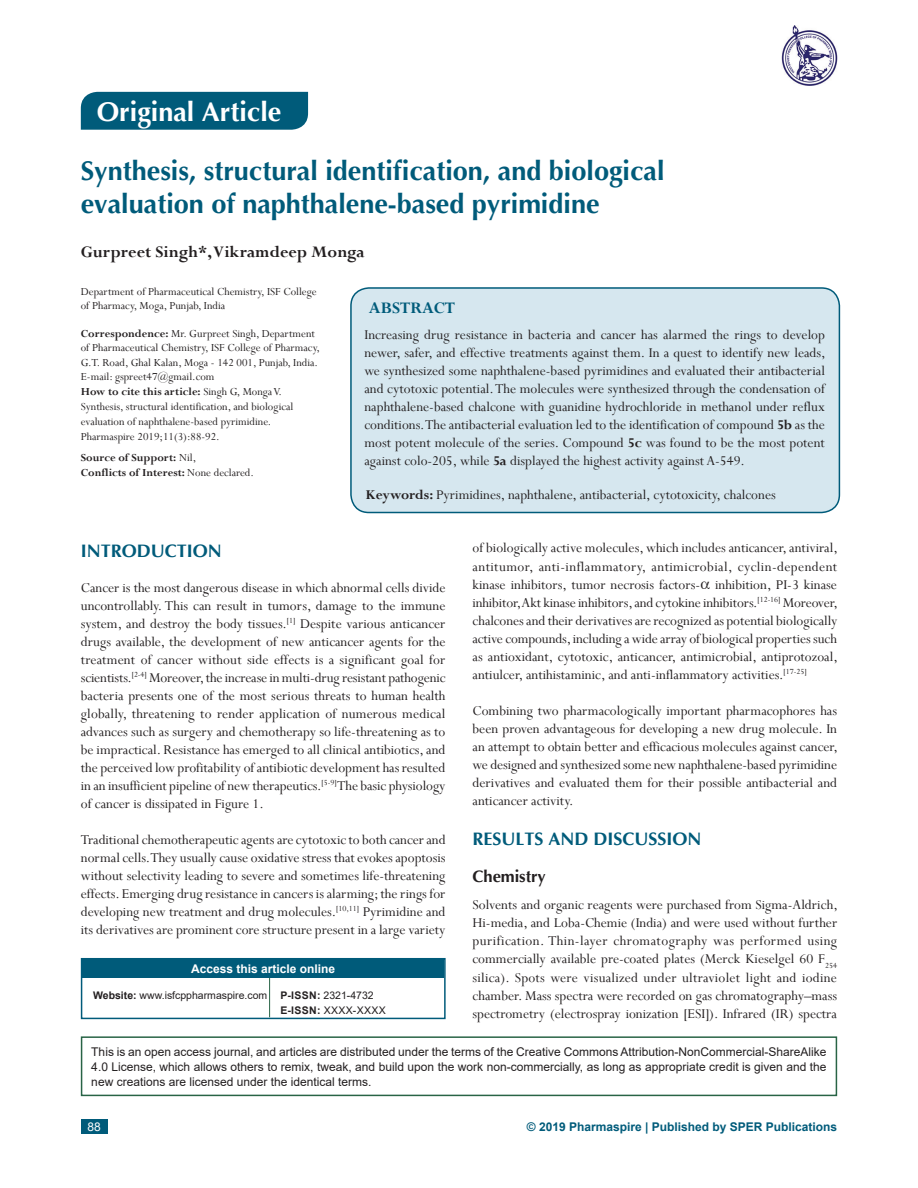
<style>
.page{position:relative;width:918px;height:1188px;background:#fff}
.page>*{position:absolute;margin:0;border:0;box-sizing:border-box;transform-origin:0 0}
.AT{font:700 27px/32.4px "Optima";color:#005b7a}
.AH{font:700 27px "Optima";color:#fff}
.t1{font:700 18px "Optima";color:#005b7a}
.AU{font:700 18px "Perpetua";color:#231f20}
.ABSH{font:700 18px "Perpetua";color:#005b7a}
.t2{font:700 16.5px "Optima";color:#231f20}
.TX{font:15px/18px "Perpetua";color:#231f20;text-align:justify}
.ABS{font:15px/18px "Perpetua";color:#231f20;text-align:justify}
.KWD{font:15px "Perpetua";color:#231f20}
.CMD{font:12px/15px "Arial";color:#231f20;text-align:justify}
.ADD{font:12px/14.4px "Perpetua";color:#231f20}
.HTC{font:12px/15px "Perpetua";color:#231f20}
.AFF{font:12px/14.4px "Perpetua";color:#231f20}
.HTC-2{font:700 12px/15px "Perpetua";color:#231f20}
.t3{font:700 12px "Arial";color:#005b7a}
.ATAO{font:700 12px "Arial";color:#fff}
.t4{font:12px "Arial";color:#fff}
.WEB{font:10.5px/14.2px "Arial";color:#231f20}
.s1{font-weight:700}
.s2{font-weight:400}
</style>
<div class="page">
<div style="left:81px;top:1120px;width:27px;height:14px;background:#005b7a"></div>
<div style="left:351px;top:288px;width:488px;height:225px;background:#d6e7ef;border-radius:18px"></div>
<div style="left:350px;top:287px;width:490px;height:226px;border:2px solid #005b7a;border-radius:18px"></div>
<div style="left:81px;top:1036px;width:756px;height:60px;border:2px solid #286446"></div>
<div style="left:81px;top:92px;width:227px;height:38px;background:#005b7a"></div>
<div style="left:83px;top:960px;width:361px;height:18px;background:#005b7a"></div>
<hr style="left:269px;top:978px;width:1px;height:39px;background:#286446">
<div style="left:81px;top:958px;width:365px;height:61px;border:2px solid #005b7a"></div>
<img style="left:782px;top:26px;width:55px;height:59px">
<p class="AH" style="left:97px;top:95px;width:186px">Original Article</p>
<p class="AT" style="left:81px;top:155px;width:585px">Synthesis, structural identification, and biological evaluation of naphthalene-based pyrimidine</p>
<p class="AU" style="left:81px;top:241px;width:286px">Gurpreet Singh*, Vikramdeep Monga</p>
<p class="AFF" style="left:81px;top:284px;width:237px">Department of Pharmaceutical Chemistry, ISF College of Pharmacy, Moga, Punjab, India</p>
<p class="ADD" style="left:81px;top:326px;width:241px"><span class="s1">Correspondence:</span> Mr. Gurpreet Singh, Department of Pharmaceutical Chemistry, ISF College of Pharmacy, G.T. Road, Ghal Kalan, Moga - 142 001, Punjab, India.<br>E-mail: gspreet47@gmail.com</p>
<p class="HTC" style="left:81px;top:384px;width:214px"><span class="s1">How to cite this article:</span> Singh G, Monga V.<br>Synthesis, structural identification, and biological evaluation of naphthalene-based pyrimidine.<br>Pharmaspire 2019;11(3):88-92.</p>
<p class="HTC-2" style="left:81px;top:450px;width:175px">Source of Support: <span class="s2">Nil,<br></span>Conflicts of Interest: <span class="s2">None declared.</span></p>
<p class="ABSH" style="left:369px;top:296px;width:88px">ABSTRACT</p>
<p class="ABS" style="left:364px;top:326px;width:463px">Increasing drug resistance in bacteria and cancer has alarmed the rings to develop newer, safer, and effective treatments against them. In a quest to identify new leads, we synthesized some naphthalene-based pyrimidines and evaluated their antibacterial and cytotoxic potential. The molecules were synthesized through the condensation of naphthalene-based chalcone with guanidine hydrochloride in methanol under reflux conditions. The antibacterial evaluation led to the identification of compound <span class="s1">5b</span> as the most potent molecule of the series. Compound <span class="s1">5c</span> was found to be the most potent against colo-205, while <span class="s1">5a</span> displayed the highest activity against A-549.</p>
<p class="KWD" style="left:366px;top:485px;width:411px"><span class="s1">Keywords:</span> Pyrimidines, naphthalene, antibacterial, cytotoxicity, chalcones</p>
<p class="TX" style="left:473px;top:539px;width:367px">of biologically active molecules, which includes anticancer, antiviral, antitumor, anti-inflammatory, antimicrobial, cyclin-dependent kinase inhibitors, tumor necrosis factors- inhibition, PI-3 kinase inhibitor, Akt kinase inhibitors, and cytokine inhibitors.<sup>[12-16]</sup> Moreover, chalcones and their derivatives are recognized as potential biologically active compounds, including a wide array of biological properties such as antioxidant, cytotoxic, anticancer, antimicrobial, antiprotozoal, antiulcer, antihistaminic, and anti-inflammatory activities.<sup>[17-25]</sup></p>
<p class="TX" style="left:473px;top:701px;width:367px">Combining two pharmacologically important pharmacophores has been proven advantageous for developing a new drug molecule. In an attempt to obtain better and efficacious molecules against cancer, we designed and synthesized some new naphthalene-based pyrimidine derivatives and evaluated them for their possible antibacterial and anticancer activity.</p>
<h1 class="t1" style="left:473px;top:827px;width:231px">RESULTS AND DISCUSSION</h1>
<h2 class="t2" style="left:473px;top:866px;width:75px">Chemistry</h2>
<p class="TX" style="left:473px;top:896px;width:367px">Solvents and organic reagents were purchased from Sigma-Aldrich, Hi-media, and Loba-Chemie (India) and were used without further purification. Thin-layer chromatography was performed using commercially available pre-coated plates (Merck Kieselgel 60 F<sub>254 </sub>silica). Spots were visualized under ultraviolet light and iodine chamber. Mass spectra were recorded on gas chromatography–mass spectrometry (electrospray ionization [ESI]). Infrared (IR) spectra</p>
<p class="CMD" style="left:91px;top:1044px;width:737px">This is an open access journal, and articles are distributed under the terms of the Creative Commons Attribution-NonCommercial-ShareAlike 4.0 License, which allows others to remix, tweak, and build upon the work non-commercially, as long as appropriate credit is given and the new creations are licensed under the identical terms.</p>
<h1 class="t1" style="left:81px;top:539px;width:143px">INTRODUCTION</h1>
<p class="TX" style="left:81px;top:578px;width:366px">Cancer is the most dangerous disease in which abnormal cells divide uncontrollably. This can result in tumors, damage to the immune system, and destroy the body tissues.<sup>[1]</sup> Despite various anticancer drugs available, the development of new anticancer agents for the treatment of cancer without side effects is a significant goal for scientists.<sup>[2-4]</sup> Moreover, the increase in multi-drug resistant pathogenic bacteria presents one of the most serious threats to human health globally, threatening to render application of numerous medical advances such as surgery and chemotherapy so life-threatening as to be impractical. Resistance has emerged to all clinical antibiotics, and the perceived low profitability of antibiotic development has resulted in an insufficient pipeline of new therapeutics.<sup>[5-9]</sup> The basic physiology of cancer is dissipated in Figure 1.</p>
<p class="TX" style="left:81px;top:830px;width:366px">Traditional chemotherapeutic agents are cytotoxic to both cancer and normal cells. They usually cause oxidative stress that evokes apoptosis without selectivity leading to severe and sometimes life-threatening effects. Emerging drug resistance in cancers is alarming; the rings for developing new treatment and drug molecules.<sup>[10,11]</sup> Pyrimidine and its derivatives are prominent core structure present in a large variety</p>
<p class="ATAO" style="left:191px;top:961px;width:146px">Access this article online</p>
<p class="WEB" style="left:93px;top:989px;width:176px"><span class="s1">Website:</span> www.isfcppharmaspire.com</p>
<p class="WEB" style="left:280px;top:989px;width:107px"><span class="s1">P-ISSN:</span> 2321-4732<br><span class="s1">E-ISSN:</span> XXXX-XXXX</p>
<p class="t4" style="left:88px;top:1119px;width:15px">88</p>
<p class="t3" style="left:527px;top:1119px;width:312px">© 2019 Pharmaspire | Published by SPER Publications</p>
</div>
